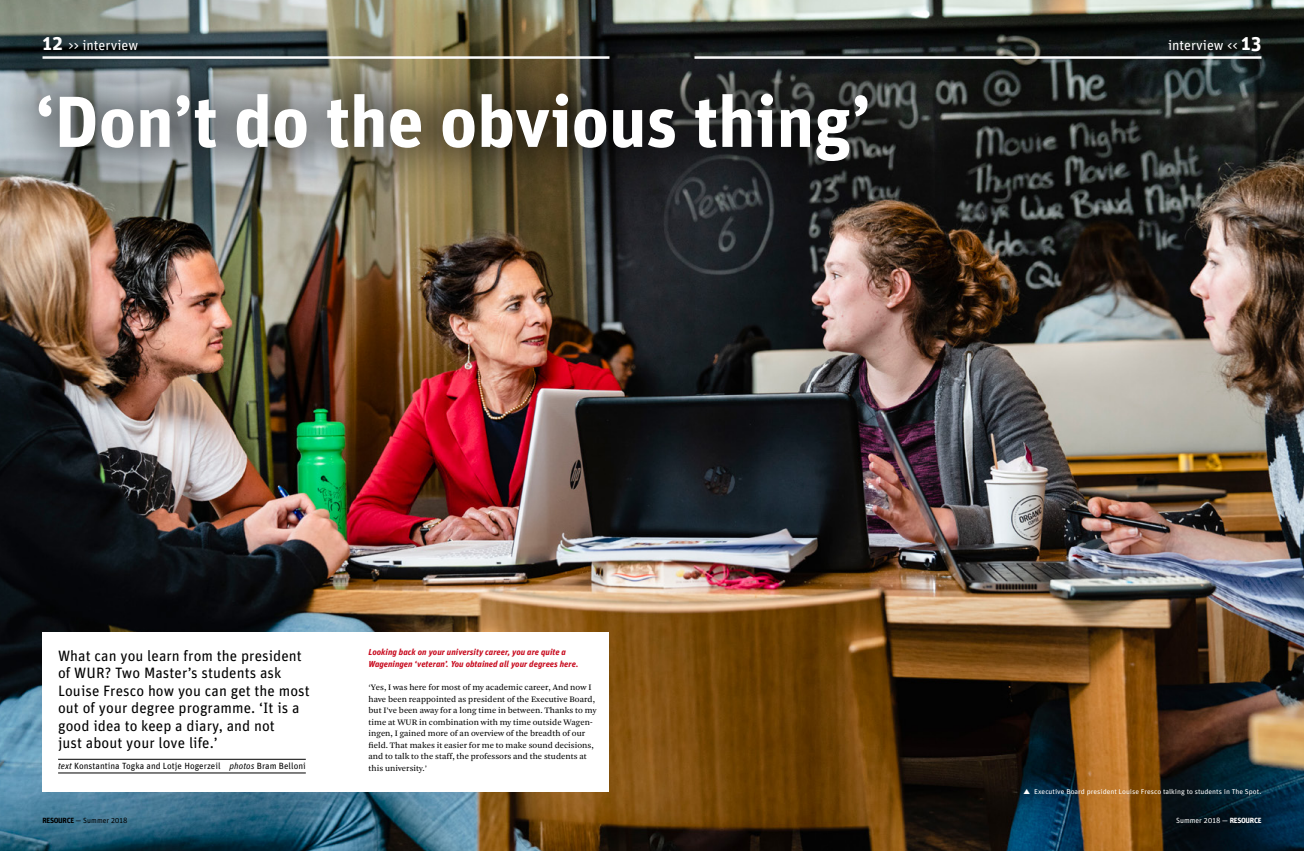
<style>
.page{position:relative;width:1304px;height:851px;background:#fff}
.page>*{position:absolute;margin:0;border:0;box-sizing:border-box;transform-origin:0 0}
.t1{font:700 72px "Unit OT";color:#fff}
.t2{font:15px/17.5px "Unit OT";letter-spacing:.005em;color:#000}
.t3{font:14px "Unit OT";color:#fff}
.t4{font:9px "Unit OT";letter-spacing:.005em;color:#000}
.t5{font:8.7px/11.5px "Arnhem Blond";letter-spacing:.005em;color:#000}
.t6{font:italic 700 8.7px/11.5px "Unit OT";letter-spacing:.005em;color:#c80b1f}
.t7{font:700 7.5px "Unit OT";letter-spacing:-.04em;color:#000}
.t8{font:700 7.5px "Unit OT";letter-spacing:-.04em;color:#fff}
.t9{font:7px "Unit OT";color:#fff;scale:1.07 1}
.s1{font-weight:700;font-size:20px}
.s2{font-style:italic}
.s3{font-weight:400}
.s4{font-weight:400;font-size:7.7px}
</style>
<div class="page">
<img style="left:0;top:0;width:1304px;height:850px">
<div style="left:43px;top:632px;width:566px;height:160px;background:#fff"></div>
<hr style="left:694px;top:56px;width:567px;height:3px;background:#fff">
<hr style="left:58px;top:772px;width:248px;height:1px;background:#000">
<hr style="left:58px;top:758px;width:248px;height:1px;background:#000">
<div style="left:0;top:42px;width:919px;height:171px;background:#000;opacity:.5"></div>
<svg style="left:1024px;top:788px;width:6px;height:5px"></svg>
<h3 class="t3" style="left:43px;top:37px;width:97px"><span class="s1">12</span> &gt;&gt; interview</h3>
<h3 class="t3" style="left:1168px;top:37px;width:95px">interview &lt;&lt; <span class="s1">13</span></h3>
<h1 class="t1" style="left:35px;top:78px;width:837px">‘Don’t do the obvious thing’</h1>
<h2 class="t2" style="left:58px;top:646px;width:253px">What can you learn from the president of WUR? Two Master’s students ask Louise Fresco how you can get the most out of your degree programme. ‘It is a good idea to keep a diary, and not<br>just about your love life.’</h2>
<p class="t4" style="left:58px;top:760px;width:249px"><span class="s2">text</span> Konstantina Togka and Lotje Hogerzeil <span class="s2">photos</span> Bram Belloni</p>
<p class="t6" style="left:369px;top:646px;width:212px">Looking back on your university career, you are quite a<br>Wageningen ‘veteran’. You obtained all your degrees here.</p>
<p class="t5" style="left:369px;top:681px;width:229px">‘Yes, I was here for most of my academic career, And now I have been reappointed as president of the Executive Board, but I’ve been away for a long time in between. Thanks to my time at WUR in combination with my time outside Wagen&shy;ingen, I gained more of an overview of the breadth of our field. That makes it easier for me to make sound decisions, and to talk to the staff, the professors and the students at this university.’</p>
<p class="t9" style="left:1034px;top:787px;width:214px">Executive Board president Louise Fresco talking to students in The Spot.</p>
<p class="t7" style="left:43px;top:815px;width:87px">RESOURCE <span class="s3">— Summer</span> <span class="s4">2018</span></p>
<p class="t8" style="left:1176px;top:815px;width:87px"><span class="s3">Summer</span> <span class="s4">2018</span> <span class="s3">—</span> RESOURCE</p>
</div>
